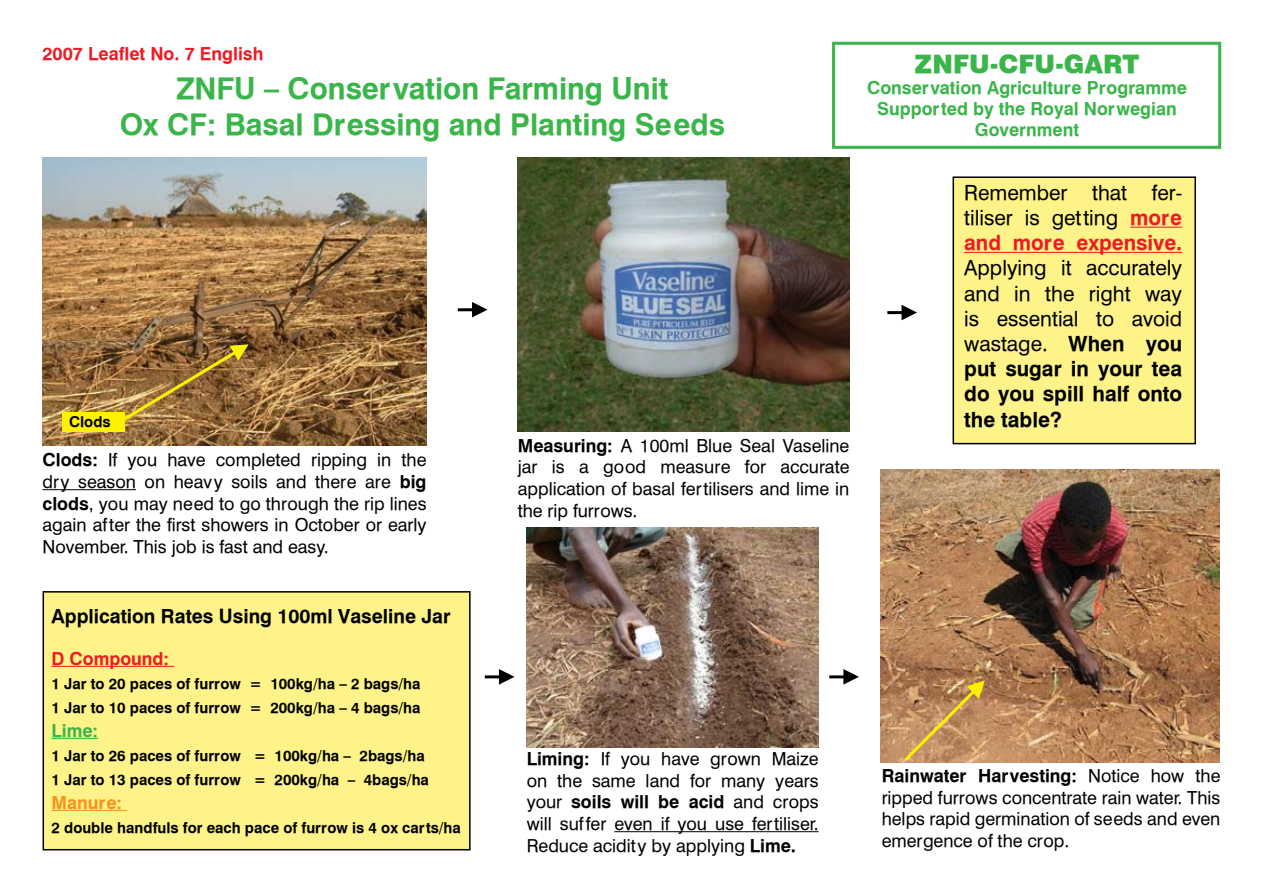
<style>
.page{position:relative;width:1263px;height:893px;background:#fff}
.page>*{position:absolute;margin:0;border:0;box-sizing:border-box;transform-origin:0 0}
.t1{font:700 30px/36px "Halvett";color:#39b54a;text-align:center}
.t2{font:900 25.5px "Halvett";color:#39b54a}
.t3{font:21px/25.2px "Halvett";color:#000;text-align:justify}
.t4{font:700 19.5px "Halvett";color:#000}
.t5{font:18px/21.6px "Halvett";color:#000;text-align:justify}
.t6{font:700 18px/21px "Halvett";color:#39b54a;text-align:center}
.t7{font:700 18px "Halvett";color:#ed1c24}
.t8{font:700 18px "Halvett";color:#f7931d}
.t9{font:700 15px/24px "Halvett";color:#000}
.s1{font-weight:700}
.s2{font-weight:700;color:#ed1c24}
</style>
<div class="page">
<div style="left:953px;top:177px;width:242px;height:267px;background:#fdf388"></div>
<div style="left:952px;top:176px;width:244px;height:268px;border:2px solid #000"></div>
<img style="left:43px;top:157px;width:384px;height:288px">
<div style="left:62px;top:412px;width:63px;height:20px;background:#fff200"></div>
<div style="left:43px;top:592px;width:427px;height:258px;background:#fdf388"></div>
<div style="left:43px;top:591px;width:428px;height:259px;border:2px solid #000"></div>
<div style="left:832px;top:42px;width:389px;height:107px;border:3px solid #39b54a"></div>
<hr style="left:43px;top:489px;width:93px;height:1px;background:#000">
<hr style="left:1130px;top:227px;width:52px;height:1px;background:#ed1c24">
<hr style="left:964px;top:252px;width:218px;height:1px;background:#ed1c24">
<hr style="left:52px;top:666px;width:122px;height:1px;background:#ed1c24">
<hr style="left:52px;top:738px;width:46px;height:1px;background:#39b54a">
<hr style="left:52px;top:810px;width:75px;height:1px;background:#f7931d">
<svg style="left:109px;top:344px;width:140px;height:86px;background:#997238"></svg>
<img style="left:518px;top:157px;width:331px;height:274px">
<hr style="left:614px;top:831px;width:205px;height:1px;background:#000">
<img style="left:527px;top:528px;width:292px;height:219px">
<img style="left:880px;top:469px;width:339px;height:293px">
<svg style="left:901px;top:680px;width:84px;height:83px;background:#c1935d"></svg>
<svg style="left:499px;top:669px;width:15px;height:16px"></svg>
<hr style="left:485px;top:675px;width:17px;height:3px;background:#000">
<svg style="left:843px;top:669px;width:16px;height:16px"></svg>
<hr style="left:829px;top:675px;width:18px;height:3px;background:#000">
<svg style="left:472px;top:302px;width:16px;height:15px"></svg>
<hr style="left:458px;top:308px;width:18px;height:3px;background:#000">
<svg style="left:901px;top:305px;width:16px;height:15px"></svg>
<hr style="left:887px;top:311px;width:18px;height:3px;background:#000">
<p class="t7" style="left:43px;top:43px;width:222px">2007 Leaflet No. 7 English</p>
<h1 class="t1" style="left:120px;top:70px;width:607px">ZNFU – Conservation Farming Unit<br>Ox CF: Basal Dressing and Planting Seeds</h1>
<p class="t9" style="left:69px;top:409px;width:43px">Clods</p>
<p class="t5" style="left:43px;top:449px;width:386px"><span class="s1">Clods:</span> If you have completed ripping in the dry season on heavy soils and there are <span class="s1">big clods</span>, you may need to go through the rip lines again after the first showers in October or early November. This job is fast and easy.</p>
<p class="t5" style="left:518px;top:435px;width:333px"><span class="s1">Measuring:</span> A 100ml Blue Seal Vaseline jar is a good measure for accurate application of basal fertilisers and lime in the rip furrows.</p>
<h2 class="t2" style="left:914px;top:48px;width:226px">ZNFU-CFU-GART</h2>
<p class="t6" style="left:867px;top:77px;width:321px">Conservation Agriculture Programme<br>Supported by the Royal Norwegian<br>Government</p>
<p class="t3" style="left:964px;top:180px;width:219px">Remember that fer&shy;tiliser is getting <span class="s2">more and more expensive.</span></p>
<p class="t3" style="left:964px;top:256px;width:219px">Applying it accurately and in the right way is essential to avoid wastage. <span class="s1">When you put sugar in your tea do you spill half onto the table?</span></p>
<p class="t4" style="left:52px;top:604px;width:401px">Application Rates Using 100ml Vaseline Jar</p>
<p class="t7" style="left:52px;top:647px;width:119px">D Compound:</p>
<p class="t9" style="left:52px;top:671px;width:370px">1 Jar to 20 paces of furrow = 100kg/ha – 2 bags/ha<br>1 Jar to 10 paces of furrow = 200kg/ha – 4 bags/ha</p>
<p class="t6" style="left:52px;top:719px;width:48px">Lime:</p>
<p class="t9" style="left:52px;top:743px;width:379px">1 Jar to 26 paces of furrow = 100kg/ha – 2bags/ha<br>1 Jar to 13 paces of furrow = 200kg/ha – 4bags/ha</p>
<p class="t8" style="left:52px;top:791px;width:72px">Manure:</p>
<p class="t9" style="left:52px;top:815px;width:411px">2 double handfuls for each pace of furrow is 4 ox carts/ha</p>
<p class="t5" style="left:527px;top:748px;width:293px"><span class="s1">Liming:</span> If you have grown Maize on the same land for many years your <span class="s1">soils will be acid</span> and crops will suffer even if you use fertiliser.<br>Reduce acidity by applying <span class="s1">Lime.</span></p>
<p class="t5" style="left:882px;top:765px;width:340px"><span class="s1">Rainwater Harvesting:</span> Notice how the ripped furrows concentrate rain water. This helps rapid germination of seeds and even emergence of the crop.</p>
</div>
